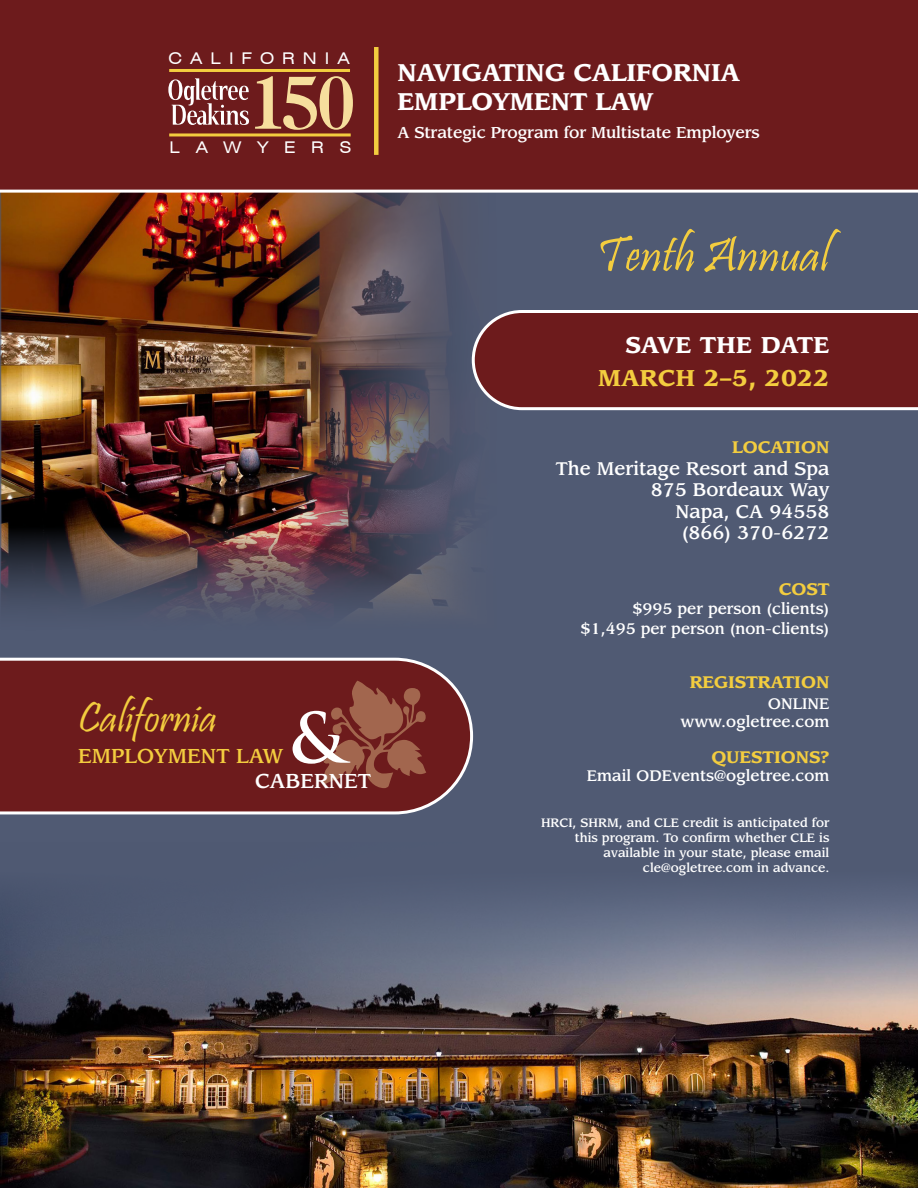
<style>
.page{position:relative;width:918px;height:1188px;background:#fff}
.page>*{position:absolute;margin:0;border:0;box-sizing:border-box;transform-origin:0 0}
.t1{font:700 71.4px "Caslon BT";color:#f6de9d}
.t2{font:700 67.5px "Trajan Pro";color:#fff}
.t3{font:51px "Pristina";color:#f3cd3f}
.t4{font:43.65px "Pristina";color:#f3cd3f}
.t5{font:700 23.85px/28.5px "Leawood";color:#fff}
.t6{font:700 22.5px "Leawood";letter-spacing:.02em;color:#f3cd3f}
.t7{font:700 22.5px "Leawood";letter-spacing:.02em;color:#fff}
.t8{font:500 19.8px "Leawood";color:#f3cd3f}
.t9{font:500 19.8px "Leawood";color:#fff}
.t10{font:500 18px/21.6px "Leawood";color:#fff;text-align:right}
.t11{font:700 16.5px "Leawood";color:#f3cd3f}
.t12{font:expanded 16.2px "Swiss 721 BT";letter-spacing:.495em;color:#fff}
.t13{font:expanded 16.2px "Swiss 721 BT";letter-spacing:.96em;color:#fff}
.t14{font:500 15.45px "Leawood";letter-spacing:-.01em;color:#fff}
.t15{font:500 15px/19.5px "Leawood";color:#fff;text-align:right}
.t16{font:500 12px/15px "Leawood";color:#fff;text-align:right}
</style>
<div class="page">
<div style="left:0;top:193px;width:918px;height:649px;background:#505a73"></div>
<svg style="left:0;top:658px;width:473px;height:156px;background:#722729"></svg>
<img style="left:0;top:193px;width:522px;height:450px">
<svg style="left:472px;top:310px;width:446px;height:100px;background:#752a2c"></svg>
<div style="left:0;top:0;width:918px;height:193px;background:#6d1b1c"></div>
<div style="left:374px;top:47px;width:5px;height:108px;background:#f3cd3f"></div>
<svg style="left:168px;top:78px;width:81px;height:47px"></svg>
<hr style="left:169px;top:69px;width:181px;height:3px;background:#f3cd3f">
<hr style="left:169px;top:133px;width:182px;height:3px;background:#f3cd3f">
<img style="left:0;top:842px;width:918px;height:346px">
<div style="left:322px;top:681px;width:104px;height:107px;background:#6d1b1c"></div>
<h3 class="t12" style="left:169px;top:49px;width:183px">CALIFORNIA</h3>
<h1 class="t1" style="left:248px;top:60px;width:109px">150</h1>
<h3 class="t13" style="left:170px;top:137px;width:183px">LAWYERS</h3>
<h3 class="t5" style="left:397px;top:59px;width:344px">NAVIGATING CALIFORNIA<br>EMPLOYMENT LAW</h3>
<p class="t14" style="left:397px;top:124px;width:364px">A Strategic Program for Multistate Employers</p>
<h3 class="t4" style="left:78px;top:693px;width:140px">California</h3>
<h3 class="t8" style="left:78px;top:744px;width:207px">EMPLOYMENT LAW</h3>
<h3 class="t9" style="left:255px;top:769px;width:117px">CABERNET</h3>
<h2 class="t2" style="left:289px;top:696px;width:58px">&amp;</h2>
<h3 class="t3" style="left:596px;top:226px;width:235px">Tenth Annual</h3>
<h3 class="t7" style="left:625px;top:331px;width:206px">SAVE THE DATE</h3>
<h3 class="t6" style="left:598px;top:364px;width:233px">MARCH 2–5, 2022</h3>
<h3 class="t11" style="left:732px;top:437px;width:99px">LOCATION</h3>
<h3 class="t10" style="left:556px;top:458px;width:275px">The Meritage Resort and Spa<br>875 Bordeaux Way<br>Napa, CA 94558<br>(866) 370-6272</h3>
<h3 class="t11" style="left:779px;top:579px;width:52px">COST</h3>
<p class="t15" style="left:581px;top:600px;width:250px">$995 per person (clients) $1,495 per person (non-clients)</p>
<h3 class="t11" style="left:690px;top:672px;width:141px">REGISTRATION</h3>
<p class="t15" style="left:680px;top:695px;width:150px;line-height:18px">ONLINE www.ogletree.com</p>
<h3 class="t11" style="left:711px;top:747px;width:119px">QUESTIONS?</h3>
<p class="t15" style="left:587px;top:766px;width:244px">Email ODEvents@ogletree.com</p>
<p class="t16" style="left:541px;top:816px;width:290px">HRCI, SHRM, and CLE credit is anticipated for this program. To confirm whether CLE is available in your state, please email cle@ogletree.com in advance.</p>
</div>
